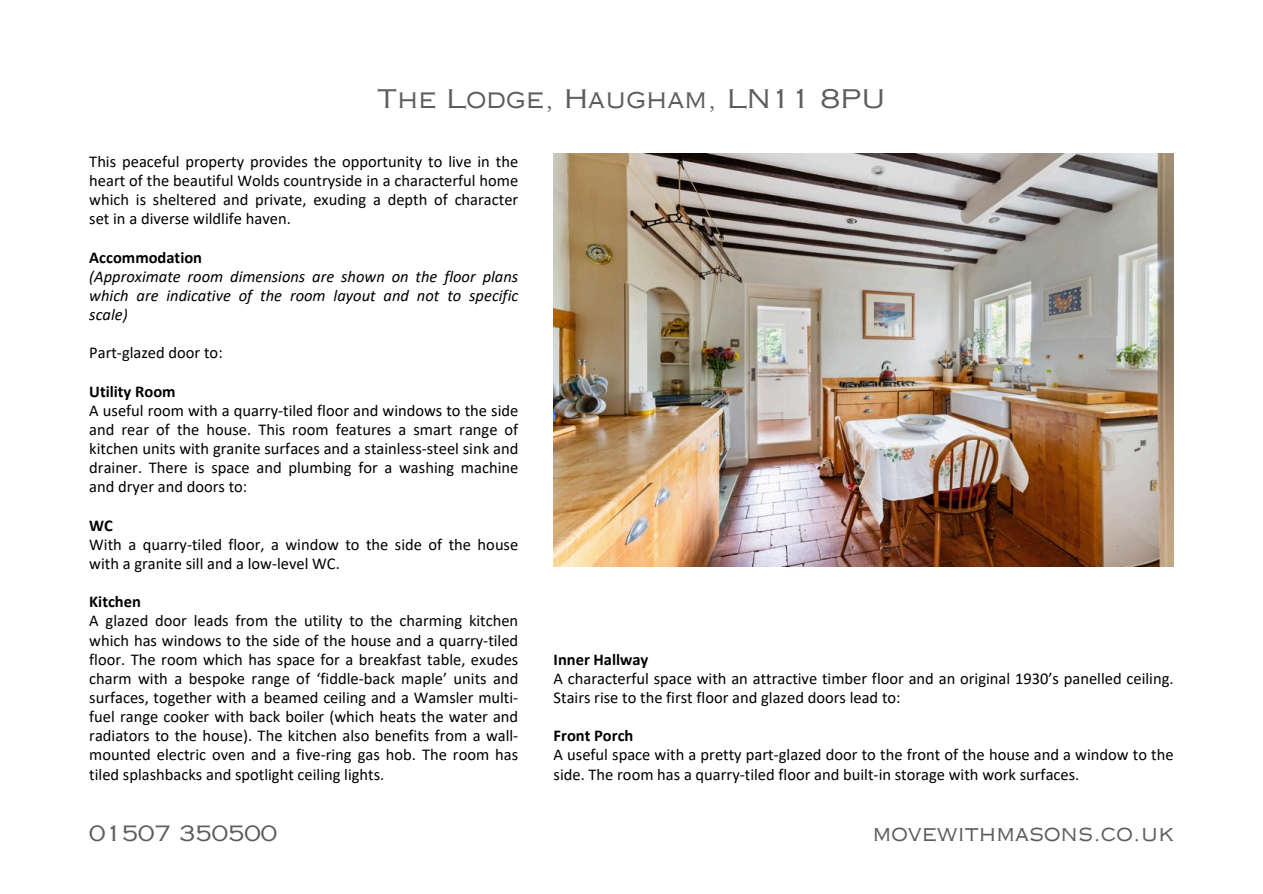
<style>
.page{position:relative;width:1263px;height:894px;background:#fff}
.page>*{position:absolute;margin:0;border:0;box-sizing:border-box;transform-origin:0 0}
.t1{font:25.5px "Copperplate Gothic LT Pro 32 AB";color:#5d5d5b}
.t2{font:21px "Copperplate Gothic LT Pro 32 AB";color:#5d5d5b}
.t3{font:16.5px/19.2px "Calibri";color:#000;text-align:justify}
.t4{font:italic 16.5px/19.2px "Calibri";color:#000;text-align:justify}
.t5{font:700 16.5px "Calibri";color:#000}
</style>
<div class="page">
<img style="left:554px;top:153px;width:619px;height:413px">
<h1 class="t1" style="left:377px;top:90px;width:510px">The Lodge, Haugham, LN11 8PU</h1>
<p class="t3" style="left:89px;top:153px;width:431px">This peaceful property provides the opportunity to live in the heart of the beautiful Wolds countryside in a characterful home which is sheltered and private, exuding a depth of character set in a diverse wildlife haven.</p>
<p class="t5" style="left:89px;top:250px;width:114px">Accommodation</p>
<p class="t4" style="left:89px;top:268px;width:430px">(Approximate room dimensions are shown on the floor plans which are indicative of the room layout and not to specific scale)</p>
<p class="t3" style="left:89px;top:344px;width:135px">Part-glazed door to:</p>
<p class="t5" style="left:89px;top:384px;width:88px">Utility Room</p>
<p class="t3" style="left:89px;top:402px;width:430px">A useful room with a quarry-tiled floor and windows to the side and rear of the house. This room features a smart range of kitchen units with granite surfaces and a stainless-steel sink and drainer. There is space and plumbing for a washing machine and dryer and doors to:</p>
<p class="t5" style="left:89px;top:518px;width:25px">WC</p>
<p class="t3" style="left:89px;top:536px;width:430px">With a quarry-tiled floor, a window to the side of the house with a granite sill and a low-level WC.</p>
<p class="t5" style="left:89px;top:594px;width:53px">Kitchen</p>
<p class="t3" style="left:89px;top:612px;width:430px">A glazed door leads from the utility to the charming kitchen which has windows to the side of the house and a quarry-tiled floor. The room which has space for a breakfast table, exudes charm with a bespoke range of ‘fiddle-back maple’ units and surfaces, together with a beamed ceiling and a Wamsler multi&shy;fuel range cooker with back boiler (which heats the water and radiators to the house). The kitchen also benefits from a wall&shy;mounted electric oven and a five-ring gas hob. The room has tiled splashbacks and spotlight ceiling lights.</p>
<p class="t5" style="left:554px;top:652px;width:96px">Inner Hallway</p>
<p class="t3" style="left:554px;top:670px;width:621px">A characterful space with an attractive timber floor and an original 1930’s panelled ceiling.<br>Stairs rise to the first floor and glazed doors lead to:</p>
<p class="t5" style="left:554px;top:728px;width:81px">Front Porch</p>
<p class="t3" style="left:554px;top:746px;width:621px">A useful space with a pretty part-glazed door to the front of the house and a window to the side. The room has a quarry-tiled floor and built-in storage with work surfaces.</p>
<p class="t2" style="left:89px;top:825px;width:189px">01507 350500</p>
<p class="t2" style="left:873px;top:825px;width:302px">movewithmasons.co.uk</p>
</div>
